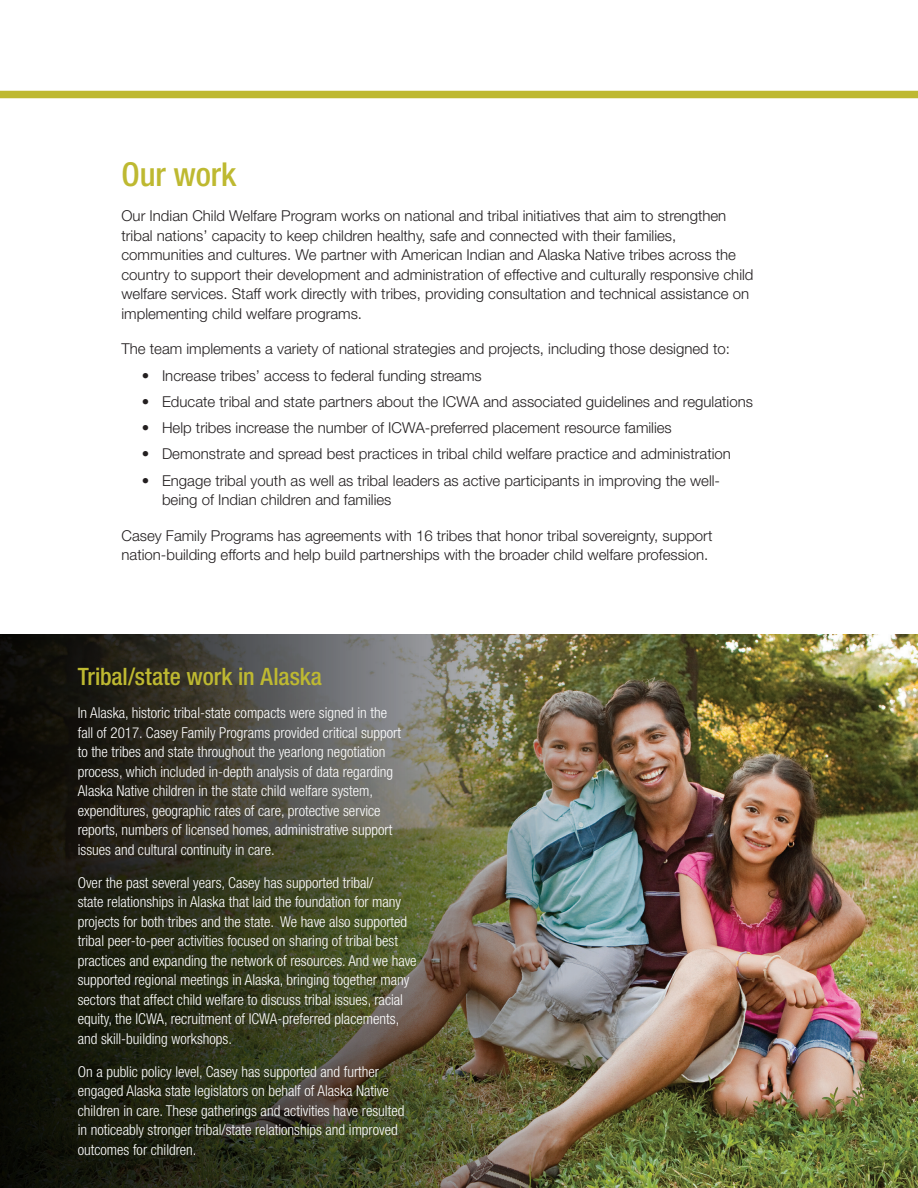
<style>
.page{position:relative;width:918px;height:1188px;background:#fff}
.page>*{position:absolute;margin:0;border:0;box-sizing:border-box;transform-origin:0 0}
.head_1{font:500 condensed 33px "Helvetica Neue LT Std";letter-spacing:-.005em;color:#beb931}
.sidebar_head{font:500 condensed 24px "Helvetica Neue LT Std";letter-spacing:-.005em;color:#beb931}
.sidebar_body{font:300 condensed 15px/19.5px "Helvetica Neue LT Std";color:#fff}
.body{font:300 15px/19.5px "Helvetica Neue LT Std";color:#231f20}
.bullet{font:300 15px/19.5px "Helvetica Neue LT Std";color:#231f20}
.t1{font:100 13.5px "Helvetica Neue LT Std";color:#fff}
.s1{font-weight:700;font-size:12px}
.s2{color:#691d45}
.s3{font-weight:900}
</style>
<div class="page">
<div style="left:0;top:91px;width:918px;height:7px;background:#beb931"></div>
<img style="left:696px;top:635px;width:220px;height:553px">
<img style="left:0;top:635px;width:696px;height:553px">
<hr style="left:916px;top:634px;width:2px;height:554px;background:#231f20;opacity:.75">
<hr style="left:917px;top:635px;width:1px;height:553px;background:#000001">
<p class="head_1" style="left:122px;top:154px;width:117px">Our work</p>
<p class="body" style="left:122px;top:206px;width:634px">Our Indian Child Welfare Program works on national and tribal initiatives that aim to strengthen tribal nations’ capacity to keep children healthy, safe and connected with their families, communities and cultures. We partner with American Indian and Alaska Native tribes across the country to support their development and administration of effective and culturally responsive child welfare services. Staff work directly with tribes, providing consultation and technical assistance on implementing child welfare programs.</p>
<p class="body" style="left:122px;top:339px;width:610px">The team implements a variety of national strategies and projects, including those designed to:</p>
<p class="bullet" style="left:142px;top:365px;width:342px">• Increase tribes’ access to federal funding streams</p>
<p class="bullet" style="left:142px;top:392px;width:613px">• Educate tribal and state partners about the ICWA and associated guidelines and regulations</p>
<p class="bullet" style="left:142px;top:418px;width:532px">• Help tribes increase the number of ICWA-preferred placement resource families</p>
<p class="bullet" style="left:142px;top:444px;width:591px">• Demonstrate and spread best practices in tribal child welfare practice and administration</p>
<p class="bullet" style="left:162px;top:470px;width:560px;text-indent:-20px">• Engage tribal youth as well as tribal leaders as active participants in improving the well&shy;being of Indian children and families</p>
<p class="body" style="left:122px;top:526px;width:592px">Casey Family Programs has agreements with 16 tribes that honor tribal sovereignty, support nation-building efforts and help build partnerships with the broader child welfare profession.</p>
<p class="sidebar_head" style="left:78px;top:662px;width:246px">Tribal/state work in Alaska</p>
<p class="sidebar_body" style="left:78px;top:703px;width:325px">In Alaska, historic tribal-state compacts were signed in the fall of 2017. Casey Family Programs provided critical support to the tribes and state throughout the yearlong negotiation process, which included in-depth analysis of data regarding Alaska Native children in the state child welfare system, expenditures, geographic rates of care, protective service reports, numbers of licensed homes, administrative support issues and cultural continuity in care.</p>
<p class="sidebar_body" style="left:78px;top:873px;width:340px">Over the past several years, Casey has supported tribal/<br>state relationships in Alaska that laid the foundation for many projects for both tribes and the state. We have also supported tribal peer-to-peer activities focused on sharing of tribal best practices and expanding the network of resources. And we have supported regional meetings in Alaska, bringing together many sectors that affect child welfare to discuss tribal issues, racial equity, the ICWA, recruitment of ICWA-preferred placements, and skill-building workshops.</p>
<p class="sidebar_body" style="left:78px;top:1062px;width:328px">On a public policy level, Casey has supported and further engaged Alaska state legislators on behalf of Alaska Native children in care. These gatherings and activities have resulted in noticeably stronger tribal/state relationships and improved outcomes for children.</p>
<p class="t1" style="left:45px;top:1141px;width:160px"><span class="s1">4</span> <span class="s2">|</span> <span class="s3">casey</span> family programs</p>
</div>
